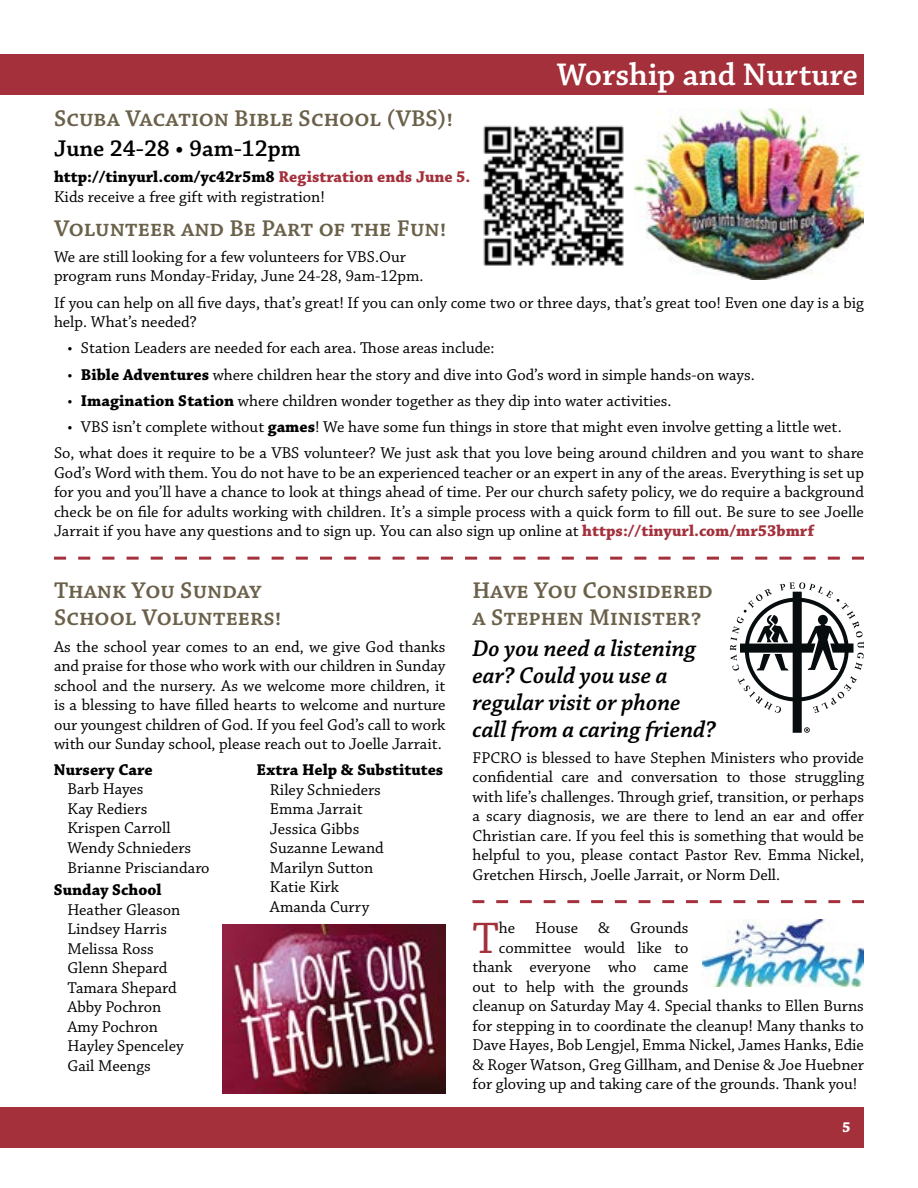
<style>
.page{position:relative;width:918px;height:1188px;background:#fff}
.page>*{position:absolute;margin:0;border:0;box-sizing:border-box;transform-origin:0 0}
.t1{font:46.5px "Chaparral Pro";color:#a3303b}
.t2{font:600 33px "Chaparral Pro";color:#fff}
.t3{font:600 24px/27px "Chaparral Pro";color:#6b614a}
.t4{font:italic 600 24px/27px "Chaparral Pro";color:#000}
.t5{font:600 24px "Chaparral Pro";color:#000}
.t6{font:16.5px/19.5px "Chaparral Pro";color:#000}
.t7{font:700 16.5px "Chaparral Pro";color:#000}
.t8{font:700 15px "Chaparral Pro";color:#fff}
.s1{font-weight:700}
.s2{font-weight:700;color:#a3303b}
</style>
<div class="page">
<div style="left:0;top:1107px;width:864px;height:41px;background:#a3303b"></div>
<div style="left:0;top:54px;width:864px;height:40px;background:#a3303b"></div>
<svg style="left:54px;top:557px;width:810px;height:3px"></svg>
<img style="left:634px;top:108px;width:230px;height:172px">
<img style="left:483px;top:125px;width:141px;height:141px">
<svg style="left:730px;top:582px;width:134px;height:151px"></svg>
<svg style="left:472px;top:900px;width:392px;height:3px"></svg>
<img style="left:223px;top:925px;width:223px;height:169px">
<img style="left:702px;top:919px;width:162px;height:68px">
<h2 class="t2" style="left:557px;top:56px;width:303px">Worship and Nurture</h2>
<h3 class="t3" style="left:54px;top:105px;width:401px">Scuba Vacation Bible School (VBS)!</h3>
<h3 class="t5" style="left:54px;top:135px;width:248px">June 24-28 • 9am-12pm</h3>
<p class="t6" style="left:54px;top:168px;width:418px"><span class="s1">http://tinyurl.com/yc42r5m8</span> <span class="s2">Registration ends June 5.<br></span>Kids receive a free gift with registration!</p>
<h3 class="t3" style="left:54px;top:215px;width:394px">Volunteer and Be Part of the Fun!</h3>
<p class="t6" style="left:54px;top:248px;width:371px">We are still looking for a few volunteers for VBS.Our program runs Monday-Friday, June 24-28, 9am-12pm.</p>
<p class="t6" style="left:54px;top:293px;width:811px">If you can help on all five days, that’s great! If you can only come two or three days, that’s great too! Even one day is a big help. What’s needed?</p>
<p class="t6" style="left:67px;top:339px;width:429px">• Station Leaders are needed for each area. Those areas include:</p>
<p class="t6" style="left:67px;top:365px;width:689px">• <span class="s1">Bible Adventures</span> where children hear the story and dive into God’s word in simple hands-on ways.</p>
<p class="t6" style="left:67px;top:392px;width:606px">• <span class="s1">Imagination Station</span> where children wonder together as they dip into water activities.</p>
<p class="t6" style="left:54px;top:414px;width:812px;line-height:26.2px;text-align:center">• VBS isn’t complete without <span class="s1">games</span>! We have some fun things in store that might even involve getting a little wet.<br>So, what does it require to be a VBS volunteer? We just ask that you love being around children and you want to share</p>
<p class="t6" style="left:54px;top:464px;width:811px;text-align:justify">God’s Word with them. You do not have to be an experienced teacher or an expert in any of the areas. Everything is set up for you and you’ll have a chance to look at things ahead of time. Per our church safety policy, we do require a background check be on file for adults working with children. It’s a simple process with a quick form to fill out. Be sure to see Joelle Jarrait if you have any questions and to sign up. You can also sign up online at <span class="s2">https://tinyurl.com/mr53bmrf</span></p>
<h3 class="t3" style="left:54px;top:578px;width:229px">Thank You Sunday<br>School Volunteers!</h3>
<p class="t6" style="left:54px;top:637px;width:393px;text-align:justify">As the school year comes to an end, we give God thanks and praise for those who work with our children in Sunday school and the nursery. As we welcome more children, it is a blessing to have filled hearts to welcome and nurture our youngest children of God. If you feel God’s call to work with our Sunday school, please reach out to Joelle Jarrait.</p>
<p class="t7" style="left:54px;top:760px;width:100px">Nursery Care</p>
<p class="t6" style="left:67px;top:780px;width:144px">Barb Hayes<br>Kay Rediers<br>Krispen Carroll<br>Wendy Schnieders<br>Brianne Prisciandaro</p>
<p class="t7" style="left:54px;top:880px;width:109px">Sunday School</p>
<p class="t6" style="left:67px;top:901px;width:118px">Heather Gleason<br>Lindsey Harris<br>Melissa Ross<br>Glenn Shepard<br>Tamara Shepard<br>Abby Pochron<br>Amy Pochron<br>Hayley Spenceley<br>Gail Meengs</p>
<p class="t7" style="left:256px;top:760px;width:188px">Extra Help &amp; Substitutes</p>
<p class="t6" style="left:270px;top:780px;width:115px">Riley Schnieders<br>Emma Jarrait<br>Jessica Gibbs<br>Suzanne Lewand<br>Marilyn Sutton<br>Katie Kirk<br>Amanda Curry</p>
<h3 class="t3" style="left:472px;top:578px;width:242px">Have You Considered a Stephen Minister?</h3>
<h3 class="t4" style="left:472px;top:635px;width:245px">Do you need a listening ear? Could you use a regular visit or phone call from a caring friend?</h3>
<p class="t6" style="left:472px;top:749px;width:393px;text-align:justify">FPCRO is blessed to have Stephen Ministers who provide confidential care and conversation to those struggling with life’s challenges. Through grief, transition, or perhaps a scary diagnosis, we are there to lend an ear and offer Christian care. If you feel this is something that would be helpful to you, please contact Pastor Rev. Emma Nickel, Gretchen Hirsch, Joelle Jarrait, or Norm Dell.</p>
<h1 class="t1" style="left:472px;top:912px;width:28px">T</h1>
<p class="t6" style="left:499px;top:919px;width:191px">he House &amp; Grounds</p>
<p class="t6" style="left:499px;top:938px;width:191px">committee would like to</p>
<p class="t6" style="left:472px;top:958px;width:218px">thank everyone who came</p>
<p class="t6" style="left:472px;top:977px;width:218px">out to help with the grounds</p>
<p class="t6" style="left:472px;top:997px;width:393px">cleanup on Saturday May 4. Special thanks to Ellen Burns</p>
<p class="t6" style="left:472px;top:1016px;width:393px">for stepping in to coordinate the cleanup! Many thanks to</p>
<p class="t6" style="left:472px;top:1036px;width:393px">Dave Hayes, Bob Lengjel, Emma Nickel, James Hanks, Edie</p>
<p class="t6" style="left:472px;top:1055px;width:393px">&amp; Roger Watson, Greg Gillham, and Denise &amp; Joe Huebner</p>
<p class="t6" style="left:472px;top:1075px;width:386px">for gloving up and taking care of the grounds. Thank you!</p>
<p class="t8" style="left:842px;top:1118px;width:10px">5</p>
</div>
